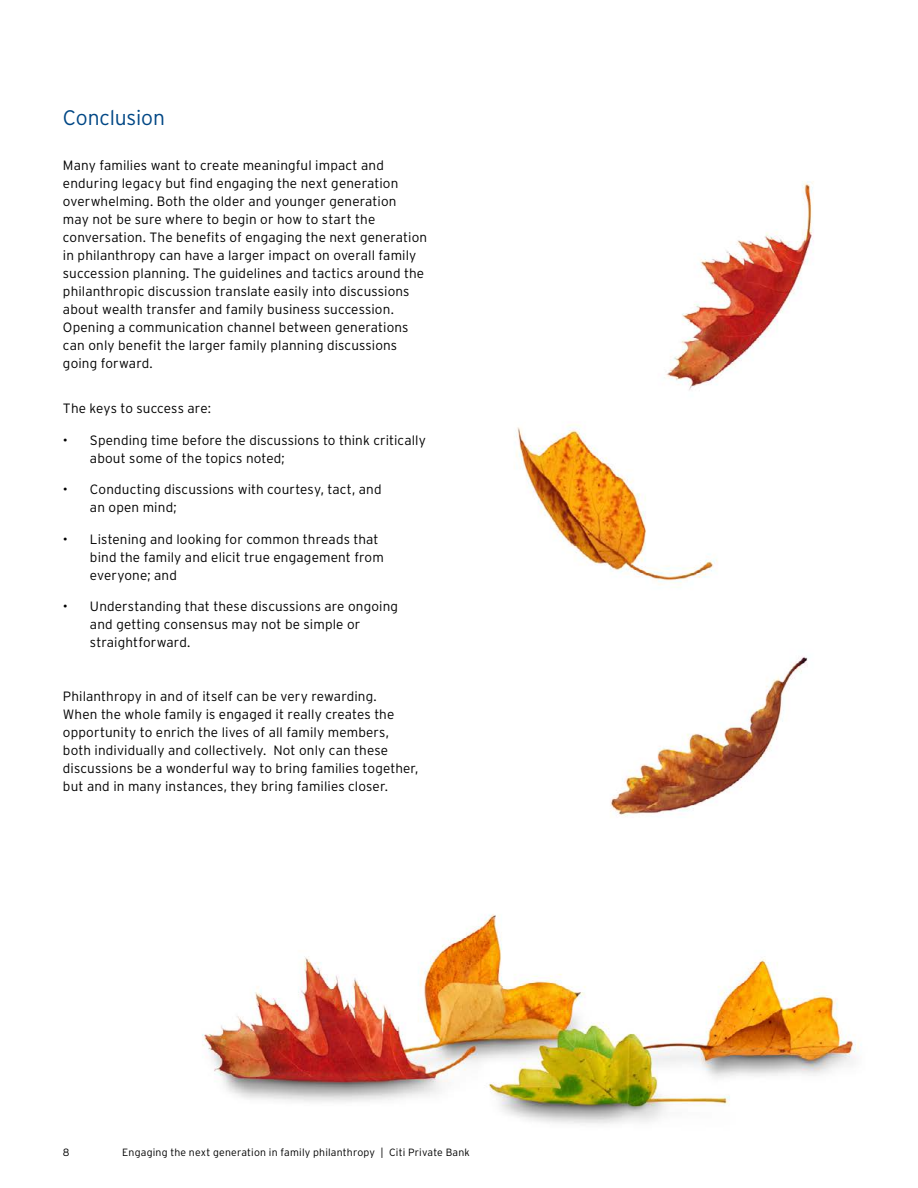
<style>
.page{position:relative;width:918px;height:1188px;background:#fff}
.page>*{position:absolute;margin:0;border:0;box-sizing:border-box;transform-origin:0 0}
.t1{font:300 21px "Interstate";letter-spacing:-.01em;color:#004785}
.t2{font:300 13.5px/18px "Interstate";letter-spacing:.01em;color:#000}
.t3{font:300 10.5px "Interstate";letter-spacing:.02em;color:#000}
</style>
<div class="page">
<img style="left:202px;top:181px;width:657px;height:943px">
<h1 class="t1" style="left:63px;top:105px;width:103px">Conclusion</h1>
<p class="t2" style="left:63px;top:156px;width:366px">Many families want to create meaningful impact and enduring legacy but find engaging the next generation overwhelming. Both the older and younger generation<br>may not be sure where to begin or how to start the conversation. The benefits of engaging the next generation in philanthropy can have a larger impact on overall family succession planning. The guidelines and tactics around the philanthropic discussion translate easily into discussions about wealth transfer and family business succession.<br>Opening a communication channel between generations can only benefit the larger family planning discussions going forward.</p>
<p class="t2" style="left:63px;top:399px;width:149px">The keys to success are:</p>
<p class="t2" style="left:90px;top:431px;width:337px;text-indent:-27px">• Spending time before the discussions to think critically about some of the topics noted;</p>
<p class="t2" style="left:90px;top:480px;width:293px;text-indent:-27px">• Conducting discussions with courtesy, tact, and an open mind;</p>
<p class="t2" style="left:90px;top:530px;width:295px;text-indent:-27px">• Listening and looking for common threads that bind the family and elicit true engagement from everyone; and</p>
<p class="t2" style="left:90px;top:597px;width:310px;text-indent:-27px">• Understanding that these discussions are ongoing and getting consensus may not be simple or straightforward.</p>
<p class="t2" style="left:63px;top:687px;width:357px">Philanthropy in and of itself can be very rewarding.<br>When the whole family is engaged it really creates the opportunity to enrich the lives of all family members, both individually and collectively. Not only can these discussions be a wonderful way to bring families together, but and in many instances, they bring families closer.</p>
<p class="t3" style="left:63px;top:1146px;width:8px">8</p>
<p class="t3" style="left:122px;top:1146px;width:349px">Engaging the next generation in family philanthropy | Citi Private Bank</p>
</div>
